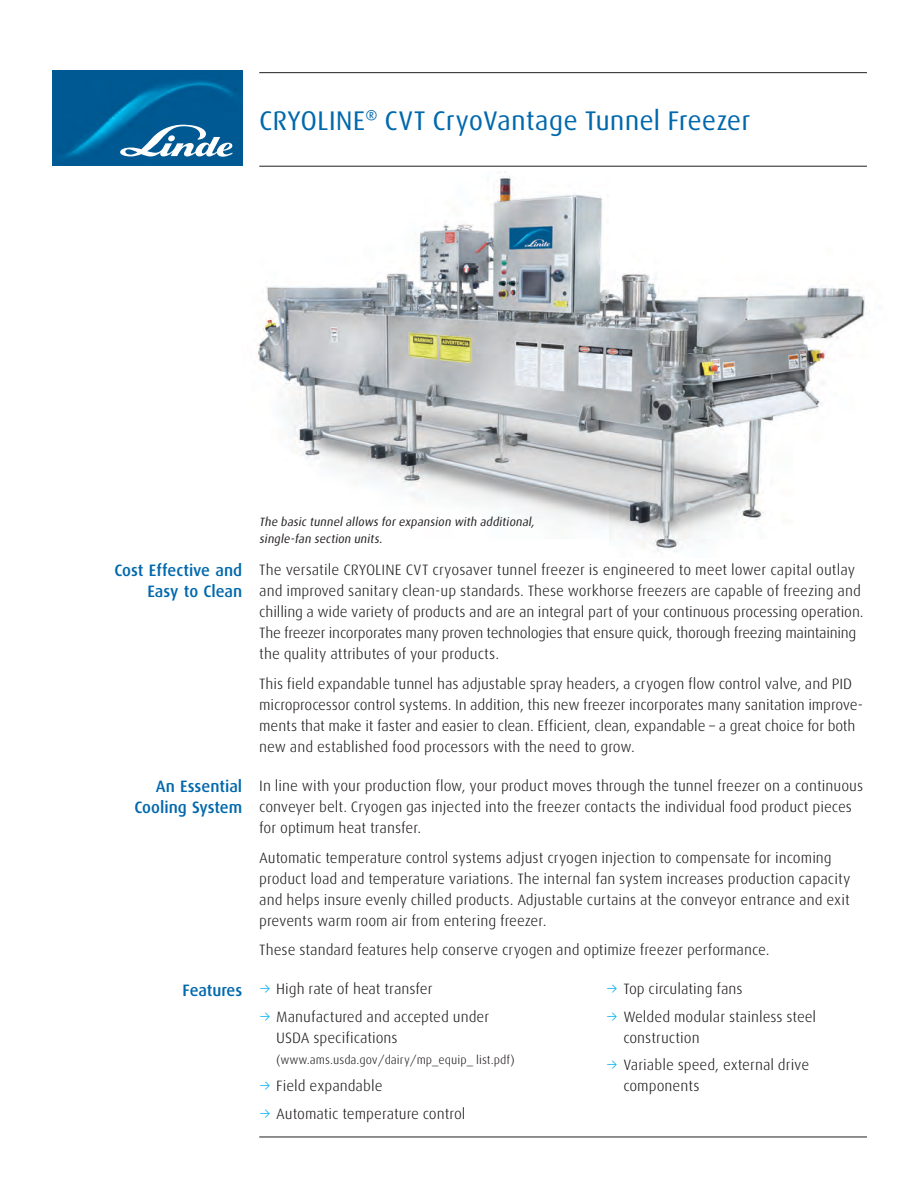
<style>
.page{position:relative;width:918px;height:1188px;background:#fff}
.page>*{position:absolute;margin:0;border:0;box-sizing:border-box;transform-origin:0 0}
.t1{font:27px "Linde Dax Global";color:#0068ac}
.t2{font:500 16.5px/21px "Linde Dax Global";color:#0068ac;text-align:right}
.t3{font:300 15px/21px "Linde Dax Global";letter-spacing:-.005em;color:#231f20}
.t4{font:italic 12px/16.5px "Linde Dax Global";color:#231f20}
.t5{font:300 12px "Linde Dax Global";color:#231f20}
.s1{font-size:24px}
.s2{font-weight:500;font-size:16.5px;color:#0068ac}
.s3{color:#00aeef}
</style>
<div class="page">
<hr style="left:259px;top:72px;width:608px;height:1px;background:#231f20">
<hr style="left:259px;top:166px;width:608px;height:1px;background:#231f20">
<img style="left:52px;top:71px;width:190px;height:95px">
<svg style="left:120px;top:125px;width:113px;height:32px"></svg>
<hr style="left:259px;top:1137px;width:608px;height:1px;background:#231f20">
<img style="left:256px;top:172px;width:611px;height:380px">
<h1 class="t1" style="left:259px;top:105px;width:493px">CRYOLINE<span class="s1">®</span> CVT CryoVantage Tunnel Freezer</h1>
<p class="t2" style="left:115px;top:560px;width:129px">Cost Effective and<br>Easy to Clean</p>
<p class="t2" style="left:135px;top:776px;width:109px">An Essential<br>Cooling System</p>
<p class="t4" style="left:259px;top:514px;width:280px">The basictunnelallowsforexpansion with additional, single-fan section units.</p>
<p class="t3" style="left:259px;top:559px;width:606px">The versatile CRYOLINE CVT cryosaver tunnel freezer is engineered to meet lower capital outlay and improved sanitary clean-up standards. These workhorse freezers are capable of freezing and chilling a wide variety of products and are an integral part of your continuous processing operation.<br>The freezer incorporates many proven technologies that ensure quick, thorough freezing maintaining the quality attributes of your products.</p>
<p class="t3" style="left:259px;top:673px;width:605px">This field expandable tunnel has adjustable spray headers, a cryogen flow control valve, and PID microprocessor control systems. In addition, this new freezer incorporates many sanitation improve&shy;ments that make it faster and easier to clean. Efficient, clean, expandable – a great choice for both new and established food processors with the need to grow.</p>
<p class="t3" style="left:259px;top:776px;width:605px">In line with your production flow, your product moves through the tunnel freezer on a continuous conveyer belt. Cryogen gas injected into the freezer contacts the individual food product pieces for optimum heat transfer.</p>
<p class="t3" style="left:259px;top:847px;width:593px">Automatic temperature control systems adjust cryogen injection to compensate for incoming product load and temperature variations. The internal fan system increases production capacity and helps insure evenly chilled products. Adjustable curtains at the conveyor entrance and exit prevents warm room air from entering freezer.</p>
<p class="t3" style="left:259px;top:940px;width:512px">These standard features help conserve cryogen and optimize freezer performance.</p>
<p class="t3" style="left:183px;top:979px;width:252px"><span class="s2">Features</span> <span class="s3">→</span> High rate of heat transfer</p>
<p class="t3" style="left:276px;top:1006px;width:215px;text-indent:-17px"><span class="s3">→</span> Manufactured and accepted under<br>USDA specifications</p>
<p class="t5" style="left:276px;top:1053px;width:240px">(www.ams.usda.gov/dairy/mp_equip_ list.pdf)</p>
<p class="t3" style="left:259px;top:1076px;width:125px"><span class="s3">→</span> Field expandable</p>
<p class="t3" style="left:259px;top:1103px;width:208px"><span class="s3">→</span> Automatic temperature control</p>
<p class="t3" style="left:606px;top:979px;width:138px"><span class="s3">→</span> Top circulating fans</p>
<p class="t3" style="left:623px;top:1006px;width:194px;text-indent:-17px"><span class="s3">→</span> Welded modular stainless steel construction</p>
<p class="t3" style="left:623px;top:1055px;width:187px;text-indent:-17px"><span class="s3">→</span> Variable speed, external drive components</p>
</div>
